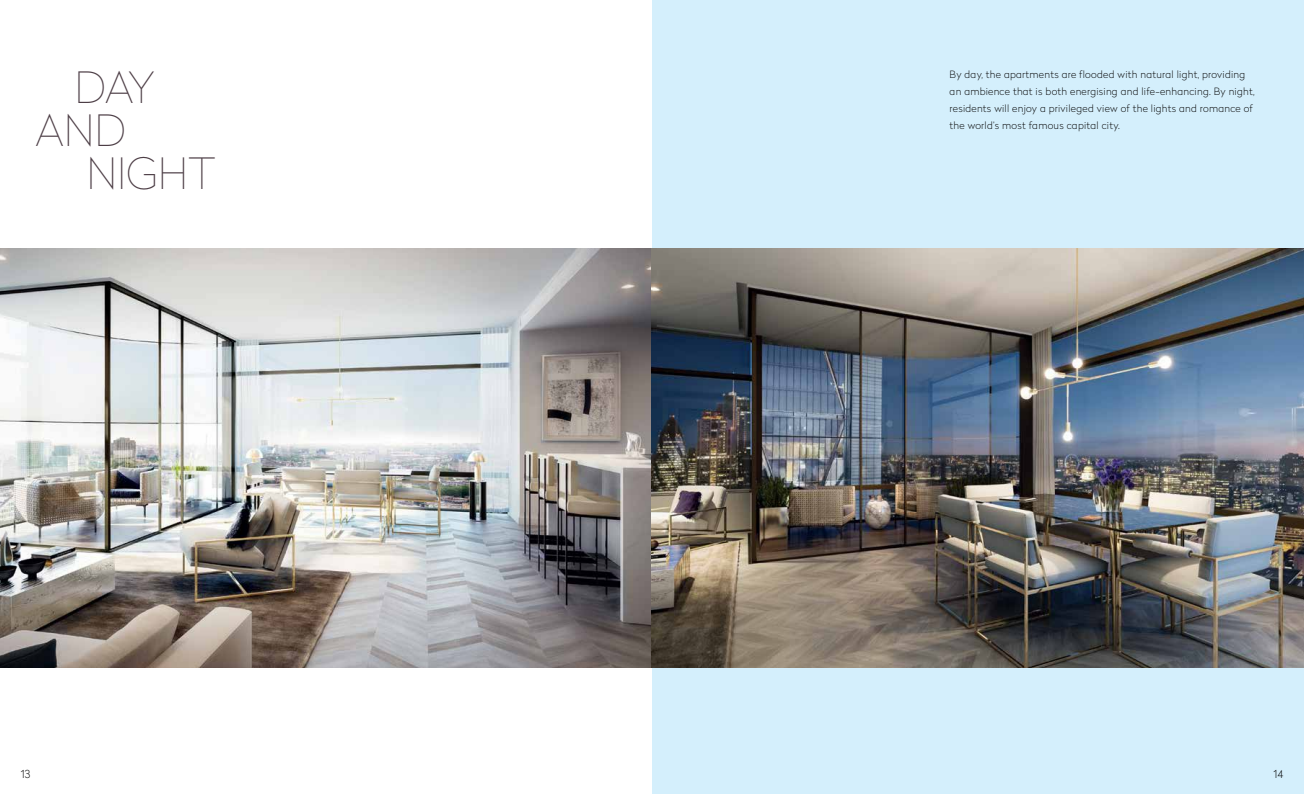
<style>
.page{position:relative;width:1304px;height:794px;background:#fff}
.page>*{position:absolute;margin:0;border:0;box-sizing:border-box;transform-origin:0 0}
.t1{font:100 43px "Radikal";color:#4d3e46}
.t2{font:100 11px "Radikal";color:#000}
.t3{font:100 10px/17px "Radikal";letter-spacing:.025em;color:#000}
</style>
<div class="page">
<div style="left:652px;top:0;width:652px;height:794px;background:#d4effc"></div>
<img style="left:0;top:248px;width:1304px;height:420px">
<h1 class="t1" style="left:74px;top:58px;width:82px">DAY</h1>
<h1 class="t1" style="left:35px;top:101px;width:92px">AND</h1>
<h1 class="t1" style="left:86px;top:144px;width:130px">NIGHT</h1>
<p class="t3" style="left:950px;top:66px;width:307px">By day, the apartments are flooded with natural light, providing an ambience that is both energising and life-enhancing. By night, residents will enjoy a privileged view of the lights and romance of the world’s most famous capital city.</p>
<p class="t2" style="left:21px;top:766px;width:11px">13</p>
<p class="t2" style="left:1274px;top:766px;width:11px">14</p>
</div>
